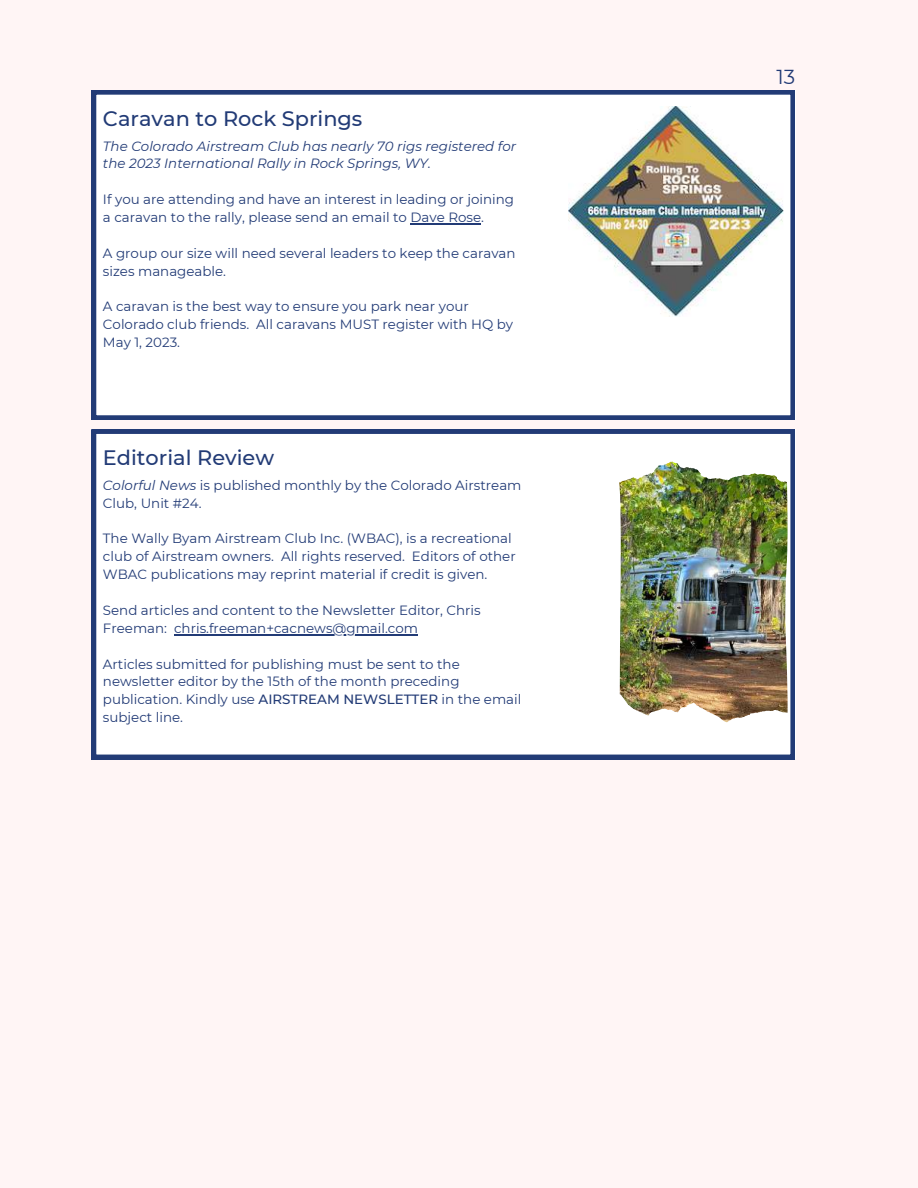
<style>
.page{position:relative;width:918px;height:1188px;background:#fff5f5}
.page>*{position:absolute;margin:0;border:0;box-sizing:border-box;transform-origin:0 0}
.t1{font:500 20.85px "Montserrat";color:#223b76}
.t2{font:20.25px "Montserrat";color:#223b76}
.t3{font:13.35px/17.9px "Montserrat";color:#223b76}
.t4{font:italic 13.35px/17.9px "Montserrat";color:#223b76}
.s1{font-style:italic}
.s2{font-weight:500}
</style>
<div class="page">
<svg style="left:92px;top:429px;width:703px;height:330px"></svg>
<hr style="left:174px;top:634px;width:244px;height:1px;background:#223b76">
<img style="left:619px;top:486px;width:131px;height:236px">
<div style="left:92px;top:90px;width:703px;height:330px;background:#fff"></div>
<img style="left:568px;top:107px;width:215px;height:209px">
<hr style="left:410px;top:223px;width:71px;height:1px;background:#223b76">
<h1 class="t1" style="left:103px;top:106px;width:261px">Caravan to Rock Springs</h1>
<p class="t4" style="left:103px;top:137px;width:415px">The Colorado Airstream Club has nearly 70 rigs registered for the 2023 International Rally in Rock Springs, WY.</p>
<p class="t3" style="left:103px;top:191px;width:413px">If you are attending and have an interest in leading or joining a caravan to the rally, please send an email to Dave Rose.</p>
<p class="t3" style="left:103px;top:244px;width:414px">A group our size will need several leaders to keep the caravan sizes manageable.</p>
<p class="t3" style="left:103px;top:298px;width:412px">A caravan is the best way to ensure you park near your<br>Colorado club friends. All caravans MUST register with HQ by<br>May 1, 2023.</p>
<h1 class="t1" style="left:103px;top:445px;width:173px">Editorial Review</h1>
<p class="t3" style="left:103px;top:476px;width:420px"><span class="s1">Colorful News</span> is published monthly by the Colorado Airstream<br>Club, Unit #24.</p>
<p class="t3" style="left:103px;top:530px;width:414px">The Wally Byam Airstream Club Inc. (WBAC), is a recreational club of Airstream owners. All rights reserved. Editors of other<br>WBAC publications may reprint material if credit is given.</p>
<p class="t3" style="left:103px;top:601px;width:379px">Send articles and content to the Newsletter Editor, Chris<br>Freeman: chris.freeman+cacnews@gmail.com</p>
<p class="t3" style="left:103px;top:655px;width:420px">Articles submitted for publishing must be sent to the newsletter editor by the 15th of the month preceding publication. Kindly use <span class="s2">AIRSTREAM NEWSLETTER</span> in the email subject line.</p>
<h2 class="t2" style="left:777px;top:65px;width:20px">13</h2>
</div>
